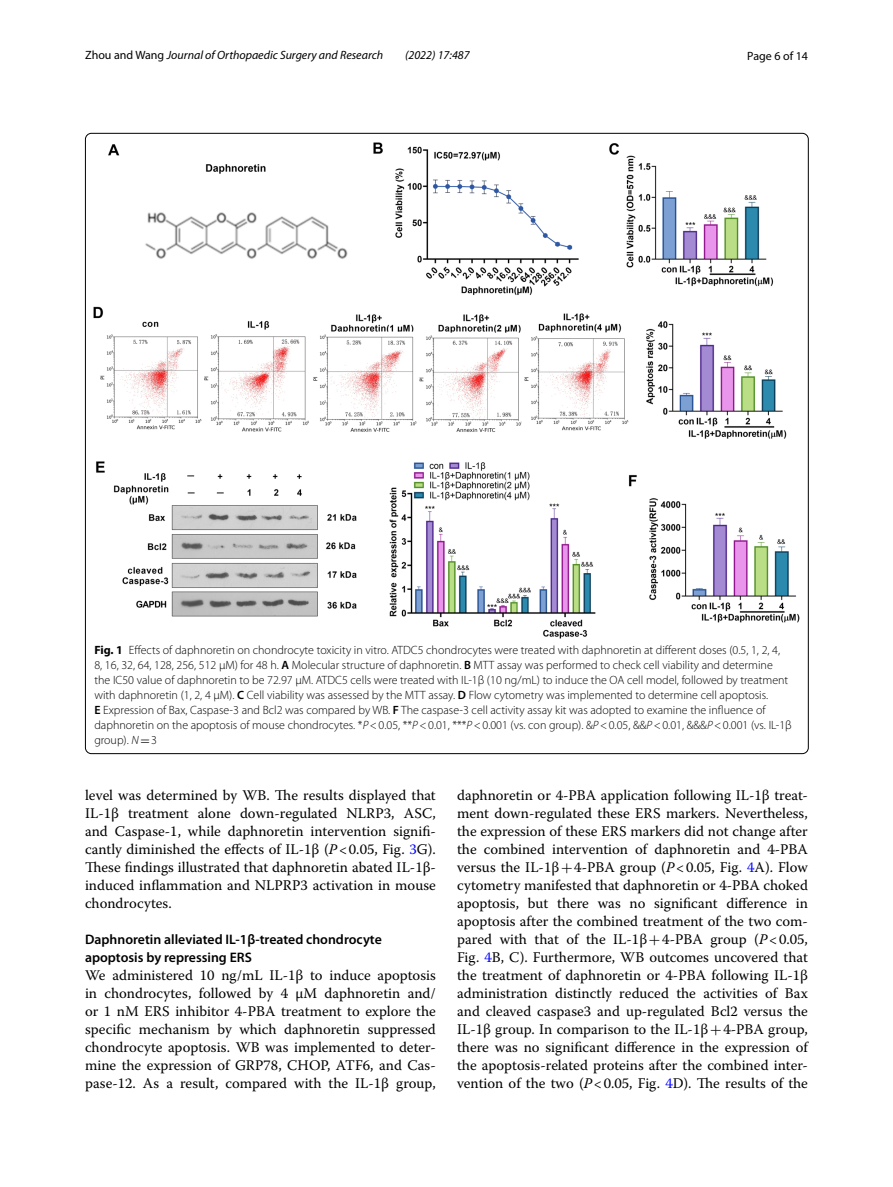
<style>
.page{position:relative;width:893px;height:1187px;background:#fff}
.page>*{position:absolute;margin:0;border:0;box-sizing:border-box;transform-origin:0 0}
.t1{font:14.7px/18px "Warnock Pro";color:#000;text-align:justify}
.t2{font:600 13.8px/18px "Myriad Pro";color:#000}
.t3{font:300 12px/15px "Myriad Pro";color:#000}
.t4{font:italic 12px "Myriad Pro";color:#000}
.t5{font:12px "Myriad Pro";color:#000}
.s1{font-style:normal}
.s2{font-weight:700}
.s3{font-weight:600}
.s4{font-style:italic}
.s5{font-family:"MTSY";font-weight:400}
.s6{color:#00f}
.s7{font-family:"MTSY"}
</style>
<div class="page">
<img style="left:94px;top:142px;width:706px;height:496px">
<p class="t4" style="left:85px;top:48px;width:300px"><span class="s1">Zhou and Wang</span> Journal of Orthopaedic Surgery and Research</p>
<p class="t4" style="left:405px;top:48px;width:66px">(2022) 17:487</p>
<p class="t5" style="left:747px;top:48px;width:62px">Page 6 of 14</p>
<p class="t3" style="left:94px;top:642px;width:699px"><span class="s2">Fig. 1</span> Effects of daphnoretin on chondrocyte toxicity in vitro. ATDC5 chondrocytes were treated with daphnoretin at different doses (0.5, 1, 2, 4,<br>8, 16, 32, 64, 128, 256, 512 µM) for 48 h. <span class="s3">A</span> Molecular structure of daphnoretin. <span class="s3">B</span> MTT assay was performed to check cell viability and determine<br>the IC50 value of daphnoretin to be 72.97 µM. ATDC5 cells were treated with IL-1β (10 ng/mL) to induce the OA cell model, followed by treatment with daphnoretin (1, 2, 4 µM). <span class="s3">C</span> Cell viability was assessed by the MTT assay. <span class="s3">D</span> Flow cytometry was implemented to determine cell apoptosis.<br><span class="s3">E</span> Expression of Bax, Caspase-3 and Bcl2 was compared by WB. <span class="s3">F</span> The caspase-3 cell activity assay kit was adopted to examine the influence of daphnoretin on the apoptosis of mouse chondrocytes. *<span class="s4">P</span>&lt;0.05, **<span class="s4">P</span>&lt;0.01, ***<span class="s4">P</span>&lt;0.001 (vs. con group). &amp;<span class="s4">P</span>&lt;0.05, &amp;&amp;<span class="s4">P</span>&lt;0.01, &amp;&amp;&amp;<span class="s4">P</span>&lt;0.001 (vs. IL-1β group). <span class="s4">N</span><span class="s5">=</span>3</p>
<p class="t1" style="left:85px;top:785px;width:352px">level was determined by WB. The results displayed that IL-1β treatment alone down-regulated NLRP3, ASC, and Caspase-1, while daphnoretin intervention signifi&shy;cantly diminished the effects of IL-1β (<span class="s4">P</span>&lt;0.05, Fig. <span class="s6">3</span>G).<br>These findings illustrated that daphnoretin abated IL-1β&shy;induced inflammation and NLPRP3 activation in mouse chondrocytes.</p>
<p class="t2" style="left:85px;top:929px;width:298px">Daphnoretin alleviated IL‑1β‑treated chondrocyte apoptosis by repressing ERS</p>
<p class="t1" style="left:85px;top:965px;width:352px">We administered 10 ng/mL IL-1β to induce apoptosis in chondrocytes, followed by 4 μM daphnoretin and/ or 1 nM ERS inhibitor 4-PBA treatment to explore the specific mechanism by which daphnoretin suppressed chondrocyte apoptosis. WB was implemented to deter&shy;mine the expression of GRP78, CHOP, ATF6, and Cas&shy;pase-12. As a result, compared with the IL-1β group,</p>
<p class="t1" style="left:457px;top:785px;width:352px">daphnoretin or 4-PBA application following IL-1β treat&shy;ment down-regulated these ERS markers. Nevertheless, the expression of these ERS markers did not change after the combined intervention of daphnoretin and 4-PBA versus the IL-1β<span class="s7">+</span>4-PBA group (<span class="s4">P</span>&lt;0.05, Fig. <span class="s6">4</span>A). Flow cytometry manifested that daphnoretin or 4-PBA choked apoptosis, but there was no significant difference in apoptosis after the combined treatment of the two com&shy;pared with that of the IL-1β<span class="s7">+</span>4-PBA group (<span class="s4">P</span>&lt;0.05, Fig. <span class="s6">4</span>B, C). Furthermore, WB outcomes uncovered that the treatment of daphnoretin or 4-PBA following IL-1β administration distinctly reduced the activities of Bax and cleaved caspase3 and up-regulated Bcl2 versus the IL-1β group. In comparison to the IL-1β<span class="s7">+</span>4-PBA group, there was no significant difference in the expression of the apoptosis-related proteins after the combined inter&shy;vention of the two (<span class="s4">P</span>&lt;0.05, Fig. <span class="s6">4</span>D). The results of the</p>
</div>
